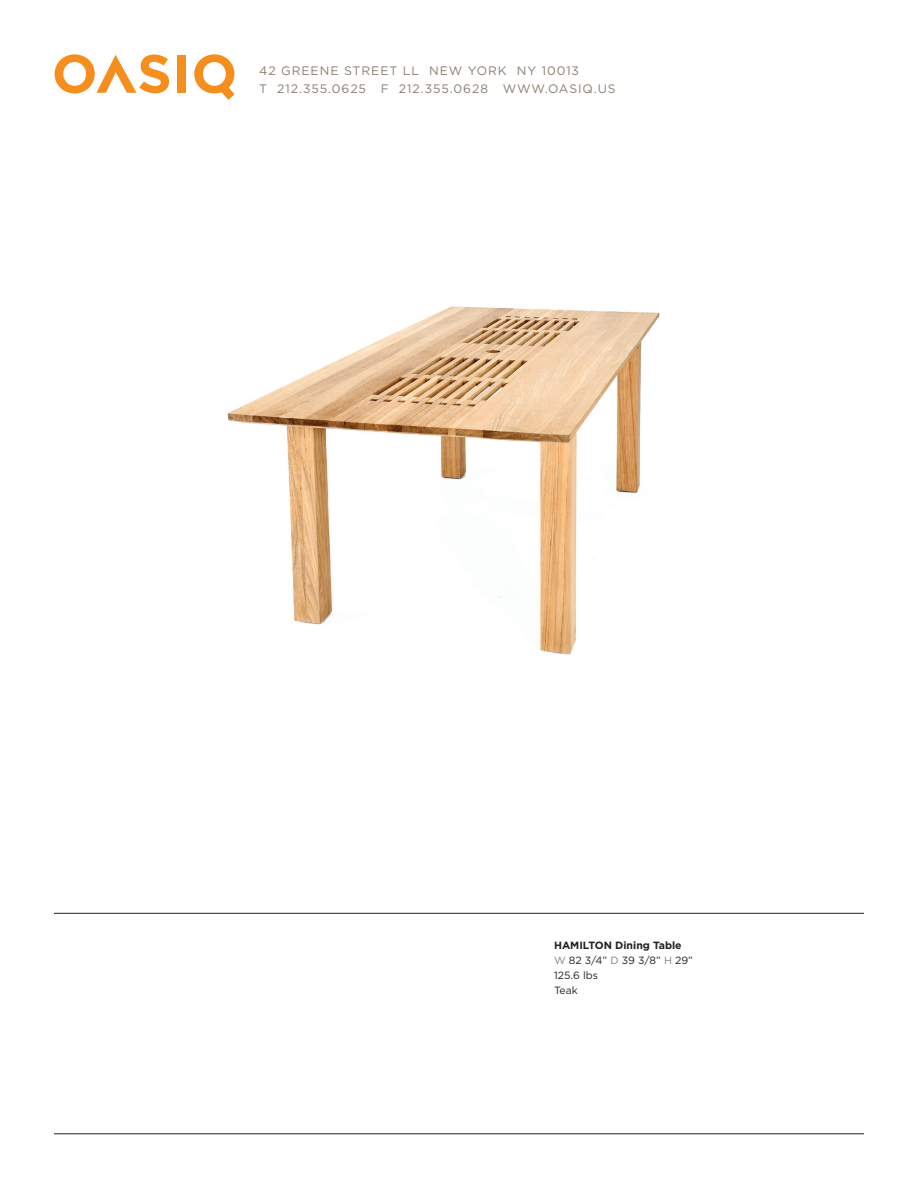
<style>
.page{position:relative;width:918px;height:1188px;background:#fff}
.page>*{position:absolute;margin:0;border:0;box-sizing:border-box;transform-origin:0 0}
.t1{font:12.3px/18.3px "Gotham";letter-spacing:.075em;color:#887f6f}
.t2{font:10.5px "Gotham";color:#231f20}
.t3{font:700 10.5px "Gotham";color:#231f20}
.s1{color:#887f6f}
</style>
<div class="page">
<hr style="left:54px;top:1134px;width:810px;height:1px;background:#231f20">
<hr style="left:54px;top:913px;width:810px;height:1px;background:#231f20">
<div style="left:177px;top:55px;width:9px;height:38px;background:#f68e1e"></div>
<svg style="left:194px;top:54px;width:41px;height:46px"></svg>
<svg style="left:55px;top:54px;width:114px;height:39px"></svg>
<img style="left:227px;top:306px;width:433px;height:349px">
<p class="t1" style="left:259px;top:61px;width:358px">42 GREENE STREET LL NEW YORK NY 10013<br>T 212.355.0625 F 212.355.0628 WWW.OASIQ.US</p>
<p class="t3" style="left:554px;top:939px;width:129px">HAMILTON Dining Table</p>
<p class="t2" style="left:554px;top:954px;width:140px"><span class="s1">W</span> 82 3/4” <span class="s1">D</span> 39 3/8” <span class="s1">H</span> 29”</p>
<p class="t2" style="left:554px;top:969px;width:45px">125.6 lbs</p>
<p class="t2" style="left:554px;top:984px;width:25px">Teak</p>
</div>
